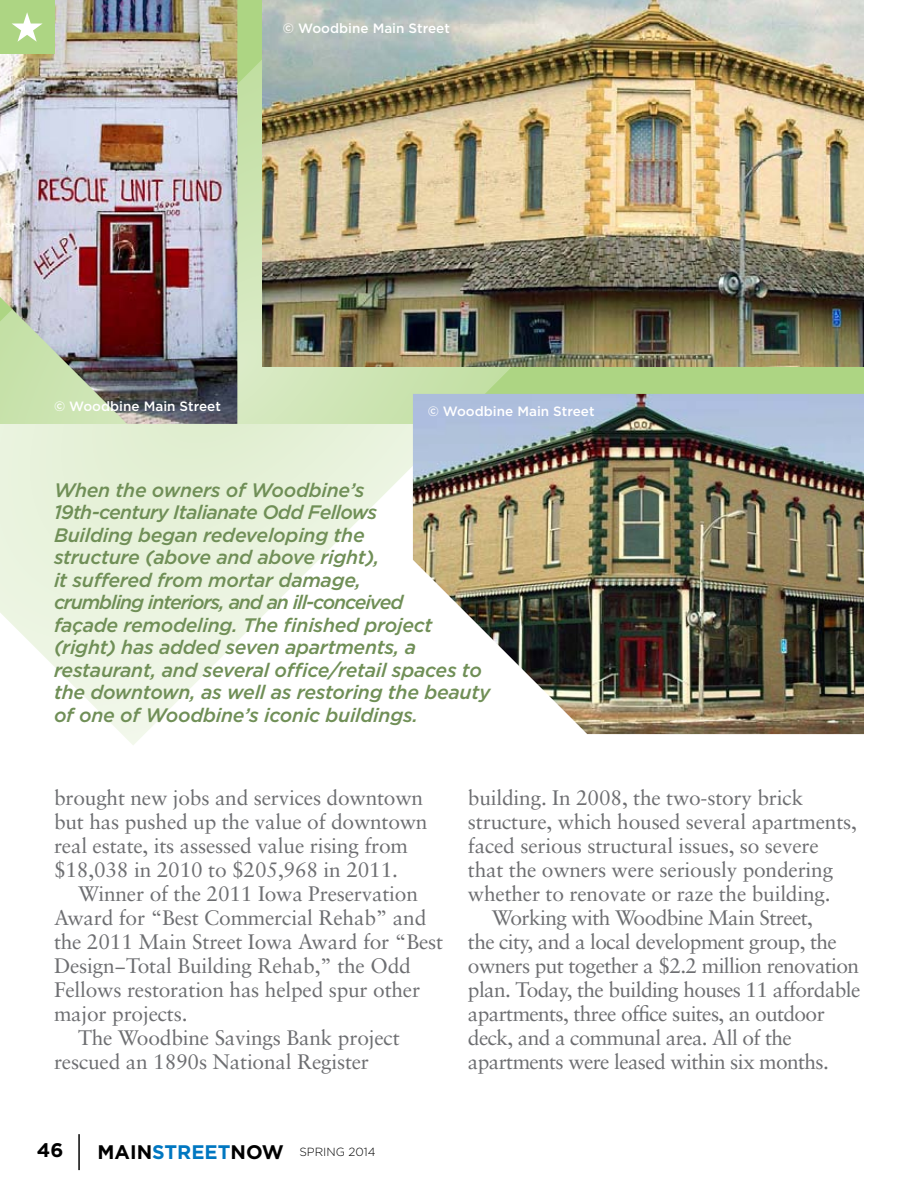
<style>
.page{position:relative;width:918px;height:1188px;background:#fff}
.page>*{position:absolute;margin:0;border:0;box-sizing:border-box;transform-origin:0 0}
.t1{font:21px/24px "Sabon";letter-spacing:-.01em;color:#6d6e71}
.t2{font:21px "Sabon";letter-spacing:-.03em;color:#6d6e71}
.t3{font:700 19.65px "Gotham";color:#000}
.t4{font:700 19.65px "Gotham";color:#0077c1}
.t5{font:italic 500 19.5px/22.5px "Gotham";letter-spacing:-.015em;color:#708f57}
.t6{font:500 13.5px "Gotham";color:#fff}
.t7{font:300 11.85px "Gotham HTF";color:#000}
.s1{font-family:"Gotham";font-weight:700;font-size:19.65px}
</style>
<div class="page">
<svg style="left:0;top:0;width:616px;height:745px"></svg>
<img style="left:0;top:0;width:237px;height:424px">
<div style="left:0;top:0;width:54px;height:54px;background:#add583"></div>
<svg style="left:12px;top:12px;width:31px;height:30px"></svg>
<img style="left:413px;top:394px;width:451px;height:340px">
<img style="left:263px;top:0;width:601px;height:367px">
<hr style="left:78px;top:1134px;width:2px;height:36px;background:#000">
<p class="t6" style="left:283px;top:20px;width:168px">© Woodbine Main Street</p>
<p class="t6" style="left:54px;top:398px;width:168px">© Woodbine Main Street</p>
<p class="t6" style="left:428px;top:403px;width:168px">© Woodbine Main Street</p>
<p class="t5" style="left:54px;top:479px;width:438px">When the owners of Woodbine’s<br>19th-century Italianate Odd Fellows<br>Building began redeveloping the<br>structure (above and above right),<br>it suffered from mortar damage,<br>crumbling interiors, and an ill-conceived<br>façade remodeling. The finished project (right) has added seven apartments, a restaurant, and several office/retail spaces to the downtown, as well as restoring the beauty of one of Woodbine’s iconic buildings.</p>
<p class="t1" style="left:54px;top:786px;width:375px">brought new jobs and services downtown but has pushed up the value of downtown real estate, its assessed value rising from $18,038 in 2010 to $205,968 in 2011.</p>
<p class="t1" style="left:78px;top:882px;width:342px">Winner of the 2011 Iowa Preservation</p>
<p class="t1" style="left:54px;top:906px;width:374px">Award for “Best Commercial Rehab” and</p>
<p class="t1" style="left:54px;top:930px;width:391px">the 2011 Main Street Iowa Award for “Best</p>
<p class="t1" style="left:54px;top:954px;width:358px">Design−Total Building Rehab,” the Odd</p>
<p class="t1" style="left:54px;top:978px;width:368px">Fellows restoration has helped spur other</p>
<p class="t1" style="left:54px;top:1002px;width:135px">major projects.</p>
<p class="t1" style="left:78px;top:1026px;width:323px">The Woodbine Savings Bank project</p>
<p class="t1" style="left:54px;top:1050px;width:317px">rescued an 1890s National Register</p>
<p class="t1" style="left:468px;top:786px;width:337px">building. In 2008, the two-story brick</p>
<p class="t1" style="left:468px;top:810px;width:391px">structure, which housed several apartments,</p>
<p class="t1" style="left:468px;top:834px;width:352px">faced serious structural issues, so severe</p>
<p class="t1" style="left:468px;top:858px;width:367px">that the owners were seriously pondering</p>
<p class="t1" style="left:468px;top:882px;width:364px">whether to renovate or raze the building.</p>
<p class="t2" style="left:492px;top:905px;width:323px">Working with Woodbine Main Street,</p>
<p class="t2" style="left:468px;top:929px;width:370px">the city, and a local development group, the</p>
<p class="t2" style="left:468px;top:953px;width:393px">owners put together a $2.2 million renovation</p>
<p class="t2" style="left:468px;top:977px;width:394px">plan. Today, the building houses 11 affordable</p>
<p class="t2" style="left:468px;top:1001px;width:358px">apartments, three office suites, an outdoor</p>
<p class="t2" style="left:468px;top:1025px;width:325px">deck, and a communal area. All of the</p>
<p class="t2" style="left:468px;top:1049px;width:362px">apartments were leased within six months.</p>
<p class="t3" style="left:37px;top:1139px;width:28px">46</p>
<p class="t3" style="left:98px;top:1140px;width:30px">MAIN</p>
<p class="t4" style="left:152px;top:1140px;width:27px">STREET</p>
<p class="t7" style="left:231px;top:1146px;width:147px"><span class="s1">NOW</span> Spring 2014</p>
</div>
